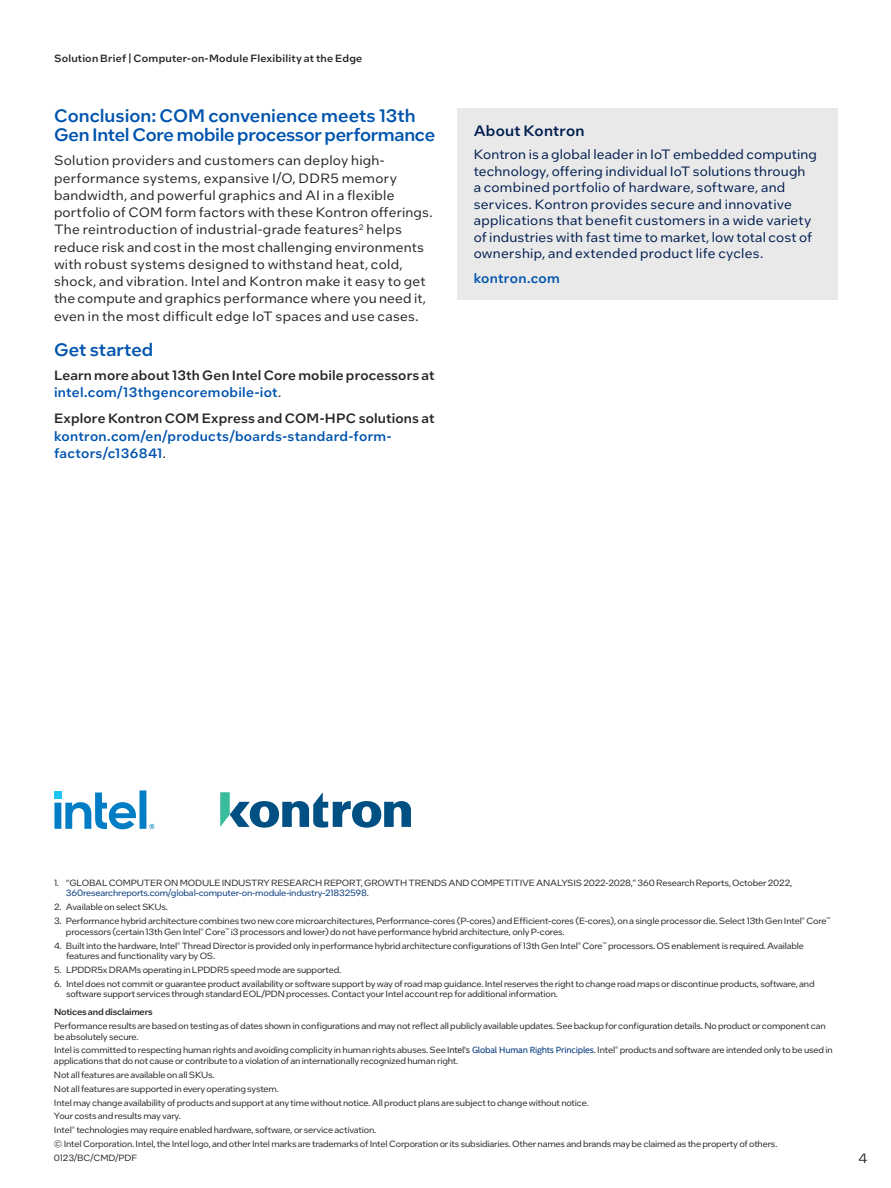
<style>
.page{position:relative;width:891px;height:1188px;background:#fff}
.page>*{position:absolute;margin:0;border:0;box-sizing:border-box;transform-origin:0 0}
.t1{font:500 18px/19.5px "Intel One Text";letter-spacing:-.01em;color:#0054ae}
.t2{font:500 15px "Intel One Text";letter-spacing:.02em;color:#001e50}
.t3{font:13.5px/17.2px "Intel One Text";letter-spacing:.02em;color:#262626}
.t4{font:13.5px/16.5px "Intel One Text";letter-spacing:.015em;color:#001e50}
.t5{font:500 13.5px/17.2px "Intel One Text";letter-spacing:.01em;color:#262626}
.t6{font:500 13.5px/17.2px "Intel One Text";letter-spacing:.025em;color:#0054ae}
.t7{font:500 10.5px "Intel One Text";letter-spacing:.02em;color:#262626}
.t8{font:9px/10.5px "Intel One Text";letter-spacing:-.02em;color:#262626}
.t9{font:500 9px "Intel One Text";letter-spacing:-.02em;color:#262626}
.s1{color:#0054ae}
.s2{font-weight:400}
.s3{font-weight:400;color:#262626}
.s4{color:#00377c}
.s5{font-family:"Intel Clear"}
.s6{font-family:"Intel Clear";color:#00377c}
</style>
<div class="page">
<div style="left:458px;top:108px;width:380px;height:192px;background:#e9e9e9"></div>
<svg style="left:54px;top:790px;width:100px;height:39px"></svg>
<svg style="left:220px;top:792px;width:191px;height:36px"></svg>
<p class="t7" style="left:54px;top:51px;width:310px">Solution Brief | Computer-on-Module Flexibility at the Edge</p>
<h1 class="t1" style="left:54px;top:105px;width:383px">Conclusion: COM convenience meets 13th<br>Gen Intel Core mobile processor performance</h1>
<p class="t3" style="left:54px;top:152px;width:380px">Solution providers and customers can deploy high&shy;performance systems, expansive I/O, DDR5 memory bandwidth, and powerful graphics and AI in a flexible portfolio of COM form factors with these Kontron offerings.<br>The reintroduction of industrial-grade features<sup>2</sup> helps reduce risk and cost in the most challenging environments with robust systems designed to withstand heat, cold, shock, and vibration. Intel and Kontron make it easy to get the compute and graphics performance where you need it, even in the most difficult edge IoT spaces and use cases.</p>
<h1 class="t1" style="left:54px;top:339px;width:101px">Get started</h1>
<h3 class="t5" style="left:54px;top:366px;width:382px">Learn more about 13th Gen Intel Core mobile processors at <span class="s1">intel.com/13thgencoremobile-iot</span><span class="s2">.</span></h3>
<h3 class="t5" style="left:54px;top:409px;width:382px">Explore Kontron COM Express and COM-HPC solutions at</h3>
<h3 class="t6" style="left:54px;top:427px;width:339px">kontron.com/en/products/boards-standard-form&shy;factors/c136841<span class="s3">.</span></h3>
<h2 class="t2" style="left:474px;top:120px;width:112px">About Kontron</h2>
<p class="t4" style="left:474px;top:146px;width:345px">Kontron is a global leader in IoT embedded computing technology, offering individual IoT solutions through<br>a combined portfolio of hardware, software, and services. Kontron provides secure and innovative applications that benefit customers in a wide variety of industries with fast time to market, low total cost of ownership, and extended product life cycles.</p>
<h3 class="t6" style="left:474px;top:270px;width:88px">kontron.com</h3>
<p class="t8" style="left:66px;top:877px;width:728px;text-indent:-12px">1. “GLOBAL COMPUTER ON MODULE INDUSTRY RESEARCH REPORT, GROWTH TRENDS AND COMPETITIVE ANALYSIS 2022-2028,” 360 Research Reports, October 2022,<br><span class="s4">360researchreports.com/global-computer-on-module-industry-21832598</span>.</p>
<p class="t8" style="left:54px;top:902px;width:115px">2. Available on select SKUs.</p>
<p class="t8" style="left:66px;top:915px;width:766px;text-indent:-12px">3. Performance hybrid architecture combines two new core microarchitectures, Performance-cores (P-cores) and Efficient-cores (E-cores), on a single processor die. Select 13th Gen Intel<sup>®</sup> Core<sup>™ </sup>processors (certain 13th Gen Intel<sup>®</sup> Core<sup>™</sup> i3 processors and lower) do not have performance hybrid architecture, only P-cores.</p>
<p class="t8" style="left:66px;top:940px;width:740px;text-indent:-12px">4. Built into the hardware, Intel<sup>®</sup> Thread Director is provided only in performance hybrid architecture configurations of 13th Gen Intel<sup>®</sup> Core<sup>™</sup> processors. OS enablement is required. Available features and functionality vary by OS.</p>
<p class="t8" style="left:54px;top:964px;width:289px">5. LPDDR5x DRAMs operating in LPDDR5 speed mode are supported.</p>
<p class="t8" style="left:66px;top:978px;width:750px;text-indent:-12px">6. Intel does not commit or guarantee product availability or software support by way of road map guidance. Intel reserves the right to change road maps or discontinue products, software, and software support services through standard EOL/PDN processes. Contact your Intel account rep for additional information.</p>
<p class="t9" style="left:54px;top:1005px;width:100px">Notices and disclaimers</p>
<p class="t8" style="left:54px;top:1020px;width:773px">Performance results are based on testing as of dates shown in configurations and may not reflect all publicly available updates. See backup for configuration details. No product or component can be absolutely secure.</p>
<p class="t8" style="left:54px;top:1045px;width:780px">Intel is committed to respecting human rights and avoiding complicity in human rights abuses. See <span class="s5">Intel’s</span> <span class="s6">Global Human Rights Principles</span>. Intel<sup>®</sup> products and software are intended only to be used in applications that do not cause or contribute to a violation of an internationally recognized human right.</p>
<p class="t8" style="left:54px;top:1067px;width:725px;line-height:14px">Not all features are available on all SKUs.<br>Not all features are supported in every operating system.<br>Intel may change availability of products and support at any time without notice. All product plans are subject to change without notice.<br>Your costs and results may vary.<br>Intel<sup>®</sup> technologies may require enabled hardware, software, or service activation.<br>© Intel Corporation. Intel, the Intel logo, and other Intel marks are trademarks of Intel Corporation or its subsidiaries. Other names and brands may be claimed as the property of others.<br>0123/BC/CMD/PDF</p>
<h3 class="t3" style="left:858px;top:1150px;width:11px">4</h3>
</div>
